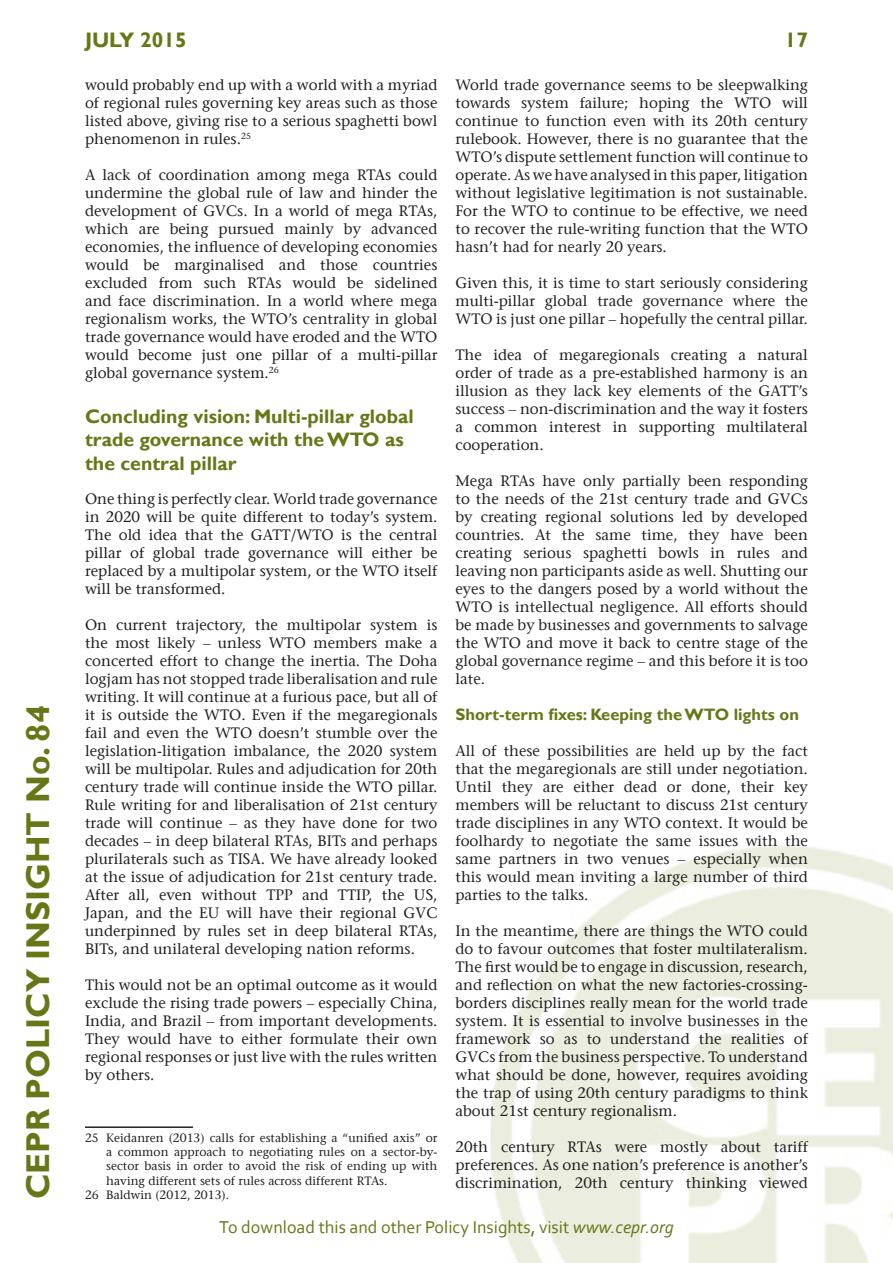
<style>
.page{position:relative;width:893px;height:1263px;background:#fff}
.page>*{position:absolute;margin:0;border:0;box-sizing:border-box;transform-origin:0 0}
.t1{font:700 33px "Gill Sans";color:#677717}
.t2{font:700 21px "Gill Sans";color:#677717}
.t3{font:700 19.5px/23.4px "Gill Sans";color:#677717}
.t4{font:18px "Corbel";color:#677717}
.t5{font:700 16.5px "Gill Sans";color:#677717}
.t6{font:15px/18px "Stone Serif";color:#231f20;text-align:justify}
.t7{font:12px "Stone Serif";color:#231f20}
.s1{font-style:italic}
</style>
<div class="page">
<img style="left:490px;top:846px;width:403px;height:417px">
<hr style="left:85px;top:1126px;width:108px;height:2px;background:#231f20">
<h1 class="t1" style="left:18px;top:1199px;width:496px;rotate:-90deg">CEPR POLICY INSIGHT No. 84</h1>
<h2 class="t2" style="left:85px;top:28px;width:103px">july 2015</h2>
<h2 class="t2" style="left:785px;top:28px;width:25px">17</h2>
<p class="t6" style="left:85px;top:76px;width:354px">would probably end up with a world with a myriad of regional rules governing key areas such as those listed above, giving rise to a serious spaghetti bowl phenomenon in rules.<sup>25</sup></p>
<p class="t6" style="left:85px;top:166px;width:354px">A lack of coordination among mega RTAs could undermine the global rule of law and hinder the development of GVCs. In a world of mega RTAs, which are being pursued mainly by advanced economies, the influence of developing economies would be marginalised and those countries excluded from such RTAs would be sidelined and face discrimination. In a world where mega regionalism works, the WTO’s centrality in global trade governance would have eroded and the WTO would become just one pillar of a multi-pillar global governance system.<sup>26</sup></p>
<h3 class="t3" style="left:85px;top:405px;width:330px">Concluding vision: Multi-pillar global trade governance with the WTO as the central pillar</h3>
<p class="t6" style="left:85px;top:490px;width:354px">One thing is perfectly clear. World trade governance in 2020 will be quite different to today’s system.<br>The old idea that the GATT/WTO is the central pillar of global trade governance will either be replaced by a multipolar system, or the WTO itself will be transformed.</p>
<p class="t6" style="left:85px;top:616px;width:354px">On current trajectory, the multipolar system is the most likely – unless WTO members make a concerted effort to change the inertia. The Doha logjam has not stopped trade liberalisation and rule writing. It will continue at a furious pace, but all of it is outside the WTO. Even if the megaregionals fail and even the WTO doesn’t stumble over the legislation-litigation imbalance, the 2020 system will be multipolar. Rules and adjudication for 20th century trade will continue inside the WTO pillar.<br>Rule writing for and liberalisation of 21st century trade will continue – as they have done for two decades – in deep bilateral RTAs, BITs and perhaps plurilaterals such as TISA. We have already looked at the issue of adjudication for 21st century trade.<br>After all, even without TPP and TTIP, the US, Japan, and the EU will have their regional GVC underpinned by rules set in deep bilateral RTAs, BITs, and unilateral developing nation reforms.</p>
<p class="t6" style="left:85px;top:976px;width:354px">This would not be an optimal outcome as it would exclude the rising trade powers – especially China, India, and Brazil – from important developments.<br>They would have to either formulate their own regional responses or just live with the rules written by others.</p>
<p class="t7" style="left:85px;top:1130px;width:354px">25 Keidanren (2013) calls for establishing a “unified axis” or</p>
<p class="t7" style="left:106px;top:1145px;width:333px">a common approach to negotiating rules on a sector-by-</p>
<p class="t7" style="left:106px;top:1159px;width:333px">sector basis in order to avoid the risk of ending up with</p>
<p class="t7" style="left:106px;top:1173px;width:283px">having different sets of rules across different RTAs.</p>
<p class="t7" style="left:85px;top:1188px;width:146px">26 Baldwin (2012, 2013).</p>
<p class="t6" style="left:455px;top:76px;width:354px">World trade governance seems to be sleepwalking towards system failure; hoping the WTO will continue to function even with its 20th century rulebook. However, there is no guarantee that the WTO’s dispute settlement function will continue to operate. As we have analysed in this paper, litigation without legislative legitimation is not sustainable.<br>For the WTO to continue to be effective, we need to recover the rule-writing function that the WTO hasn’t had for nearly 20 years.</p>
<p class="t6" style="left:455px;top:274px;width:354px">Given this, it is time to start seriously considering multi-pillar global trade governance where the WTO is just one pillar – hopefully the central pillar.</p>
<p class="t6" style="left:455px;top:346px;width:354px">The idea of megaregionals creating a natural order of trade as a pre-established harmony is an illusion as they lack key elements of the GATT’s success – non-discrimination and the way it fosters a common interest in supporting multilateral cooperation.</p>
<p class="t6" style="left:455px;top:472px;width:354px">Mega RTAs have only partially been responding to the needs of the 21st century trade and GVCs by creating regional solutions led by developed countries. At the same time, they have been creating serious spaghetti bowls in rules and leaving non participants aside as well. Shutting our eyes to the dangers posed by a world without the WTO is intellectual negligence. All efforts should be made by businesses and governments to salvage the WTO and move it back to centre stage of the global governance regime – and this before it is too late.</p>
<p class="t5" style="left:455px;top:705px;width:345px">Short-term fixes: Keeping the WTO lights on</p>
<p class="t6" style="left:455px;top:742px;width:354px">All of these possibilities are held up by the fact that the megaregionals are still under negotiation.<br>Until they are either dead or done, their key members will be reluctant to discuss 21st century trade disciplines in any WTO context. It would be foolhardy to negotiate the same issues with the same partners in two venues – especially when this would mean inviting a large number of third parties to the talks.</p>
<p class="t6" style="left:455px;top:922px;width:354px">In the meantime, there are things the WTO could do to favour outcomes that foster multilateralism.<br>The first would be to engage in discussion, research, and reflection on what the new factories-crossing&shy;borders disciplines really mean for the world trade system. It is essential to involve businesses in the framework so as to understand the realities of GVCs from the business perspective. To understand what should be done, however, requires avoiding the trap of using 20th century paradigms to think about 21st century regionalism.</p>
<p class="t6" style="left:455px;top:1138px;width:354px">20th century RTAs were mostly about tariff preferences. As one nation’s preference is another’s discrimination, 20th century thinking viewed</p>
<p class="t4" style="left:219px;top:1216px;width:456px">To download this and other Policy Insights, visit <span class="s1">www.cepr.org</span></p>
</div>
